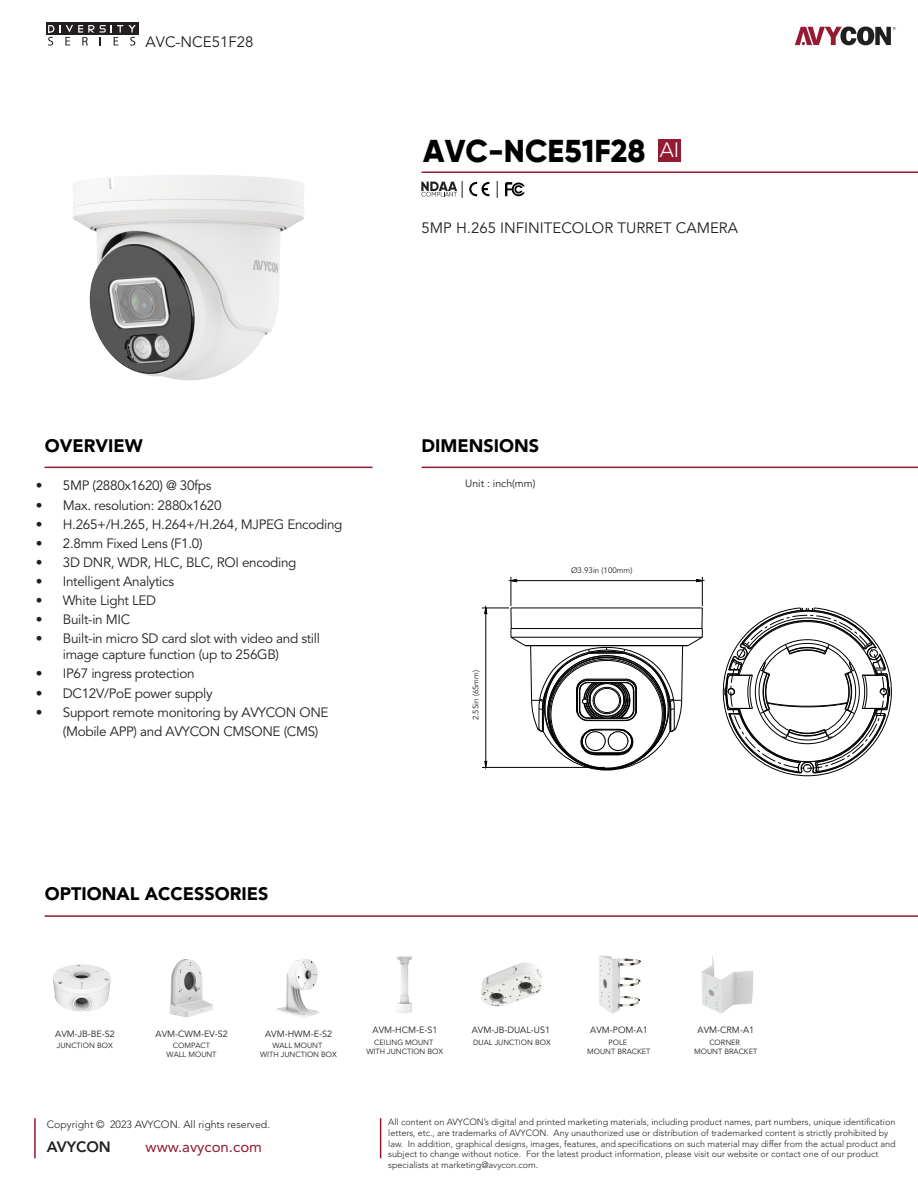
<style>
.page{position:relative;width:918px;height:1188px;background:#fff}
.page>*{position:absolute;margin:0;border:0;box-sizing:border-box;transform-origin:0 0}
.t1{font:800 31.5px "Gilroy";color:#000}
.t2{font:900 18px "Avenir LT Std";color:#000}
.t3{font:15px "Avenir LT Std";color:#231f20}
.t4{font:15px "Avenir LT Std";color:#951a32}
.t5{font:800 15px "Avenir LT Std";color:#231f20}
.t6{font:13.5px/16.4px "Avenir LT Std";letter-spacing:-.025em;color:#231f20}
.t7{font:300 10.5px "Avenir LT Std";color:#231f20}
.t8{font:10.5px "Avenir LT Std";color:#221f1f}
.t9{font:300 9px/10.8px "Avenir LT Std";color:#231f20}
.t10{font:9px "Avenir LT Std";color:#221f1f}
.t11{font:7.95px "Avenir LT Std";color:#231f20}
.t12{font:7.5px/9px "Avenir LT Std";color:#221f1f;text-align:center}
</style>
<div class="page">
<hr style="left:422px;top:467px;width:496px;height:1px;background:#931a33">
<hr style="left:45px;top:467px;width:328px;height:1px;background:#931a33">
<hr style="left:45px;top:915px;width:873px;height:2px;background:#931a33">
<hr style="left:422px;top:172px;width:496px;height:1px;background:#931a33">
<svg style="left:795px;top:27px;width:101px;height:18px"></svg>
<hr style="left:34px;top:1118px;width:2px;height:40px;background:#951a32">
<hr style="left:380px;top:1118px;width:1px;height:40px;background:#951a32">
<img style="left:73px;top:175px;width:231px;height:206px">
<img style="left:397px;top:956px;width:16px;height:57px">
<img style="left:599px;top:955px;width:42px;height:59px">
<img style="left:701px;top:956px;width:53px;height:58px">
<img style="left:481px;top:962px;width:61px;height:45px">
<img style="left:169px;top:959px;width:44px;height:58px">
<img style="left:276px;top:959px;width:43px;height:59px">
<img style="left:53px;top:964px;width:58px;height:48px">
<svg style="left:722px;top:608px;width:170px;height:168px"></svg>
<svg style="left:482px;top:577px;width:222px;height:193px"></svg>
<div style="left:658px;top:139px;width:23px;height:23px;background:#941a31"></div>
<svg style="left:497px;top:181px;width:1px;height:17px"></svg>
<svg style="left:505px;top:182px;width:20px;height:14px"></svg>
<svg style="left:469px;top:182px;width:20px;height:14px"></svg>
<svg style="left:421px;top:181px;width:42px;height:17px"></svg>
<div style="left:46px;top:23px;width:92px;height:12px;background:#231f20"></div>
<svg style="left:48px;top:25px;width:88px;height:21px"></svg>
<h3 class="t3" style="left:146px;top:33px;width:109px">AVC-NCE51F28</h3>
<h1 class="t1" style="left:423px;top:131px;width:257px">AVC-NCE51F28 <sup>AI</sup></h1>
<h3 class="t3" style="left:422px;top:219px;width:318px">5MP H.265 INFINITECOLOR TURRET CAMERA</h3>
<h2 class="t2" style="left:45px;top:435px;width:99px">OVERVIEW</h2>
<h2 class="t2" style="left:422px;top:435px;width:119px">DIMENSIONS</h2>
<h3 class="t6" style="left:36px;top:478px;width:177px">• 5MP (2880x1620) @ 30fps</h3>
<p class="t8" style="left:465px;top:478px;width:72px">Unit : inch(mm)</p>
<h3 class="t6" style="left:36px;top:497px;width:187px">• Max. resolution: 2880x1620</h3>
<h3 class="t6" style="left:36px;top:516px;width:308px">• H.265+/H.265, H.264+/H.264, MJPEG Encoding</h3>
<h3 class="t6" style="left:36px;top:535px;width:168px">• 2.8mm Fixed Lens (F1.0)</h3>
<h3 class="t6" style="left:36px;top:554px;width:262px">• 3D DNR, WDR, HLC, BLC, ROI encoding</h3>
<h3 class="t6" style="left:36px;top:573px;width:140px">• Intelligent Analytics</h3>
<h3 class="t6" style="left:36px;top:593px;width:122px">• White Light LED</h3>
<h3 class="t6" style="left:36px;top:612px;width:96px">• Built-in MIC</h3>
<h3 class="t6" style="left:63px;top:631px;width:259px;text-indent:-27px">• Built-in micro SD card slot with video and still image capture function (up to 256GB)</h3>
<h3 class="t6" style="left:36px;top:666px;width:160px">• IP67 ingress protection</h3>
<h3 class="t6" style="left:36px;top:685px;width:178px">• DC12V/PoE power supply</h3>
<h3 class="t6" style="left:63px;top:703px;width:267px;line-height:19px;text-indent:-27px">• Support remote monitoring by AVYCON ONE (Mobile APP) and AVYCON CMSONE (CMS)</h3>
<p class="t11" style="left:471px;top:720px;width:52px;rotate:-90deg">2.55in (65mm)</p>
<p class="t11" style="left:571px;top:566px;width:63px">Ø3.93in (100mm)</p>
<h2 class="t2" style="left:45px;top:883px;width:225px">OPTIONAL ACCESSORIES</h2>
<p class="t10" style="left:55px;top:1029px;width:61px">AVM-JB-BE-S2</p>
<p class="t12" style="left:57px;top:1042px;width:58px">JUNCTION BOX</p>
<p class="t10" style="left:156px;top:1029px;width:74px">AVM-CWM-EV-S2</p>
<p class="t12" style="left:167px;top:1042px;width:52px">COMPACT<br>WALL MOUNT</p>
<p class="t10" style="left:265px;top:1029px;width:69px">AVM-HWM-E-S2</p>
<p class="t12" style="left:260px;top:1042px;width:78px">WALL MOUNT<br>WITH JUNCTION BOX</p>
<p class="t10" style="left:373px;top:1025px;width:66px">AVM-HCM-E-S1</p>
<p class="t12" style="left:366px;top:1038px;width:78px">CEILING MOUNT<br>WITH JUNCTION BOX</p>
<p class="t10" style="left:472px;top:1025px;width:80px">AVM-JB-DUAL-US1</p>
<p class="t12" style="left:473px;top:1038px;width:79px">DUAL JUNCTION BOX</p>
<p class="t10" style="left:590px;top:1025px;width:59px">AVM-POM-A1</p>
<p class="t12" style="left:587px;top:1038px;width:65px">POLE<br>MOUNT BRACKET</p>
<p class="t10" style="left:698px;top:1025px;width:58px">AVM-CRM-A1</p>
<p class="t12" style="left:694px;top:1038px;width:65px">CORNER<br>MOUNT BRACKET</p>
<p class="t7" style="left:47px;top:1118px;width:225px">Copyright © 2023 AVYCON. All rights reserved.</p>
<p class="t9" style="left:388px;top:1117px;width:509px">All content on AVYCON’s digital and printed marketing materials, including product names, part numbers, unique identification letters, etc., are trademarks of AVYCON. Any unauthorized use or distribution of trademarked content is strictly prohibited by law. In addition, graphical designs, images, features, and specifications on such material may differ from the actual product and subject to change without notice. For the latest product information, please visit our website or contact one of our product specialists at marketing@avycon.com.</p>
<h3 class="t5" style="left:47px;top:1138px;width:66px">AVYCON</h3>
<h3 class="t4" style="left:146px;top:1138px;width:118px">www.avycon.com</h3>
</div>
